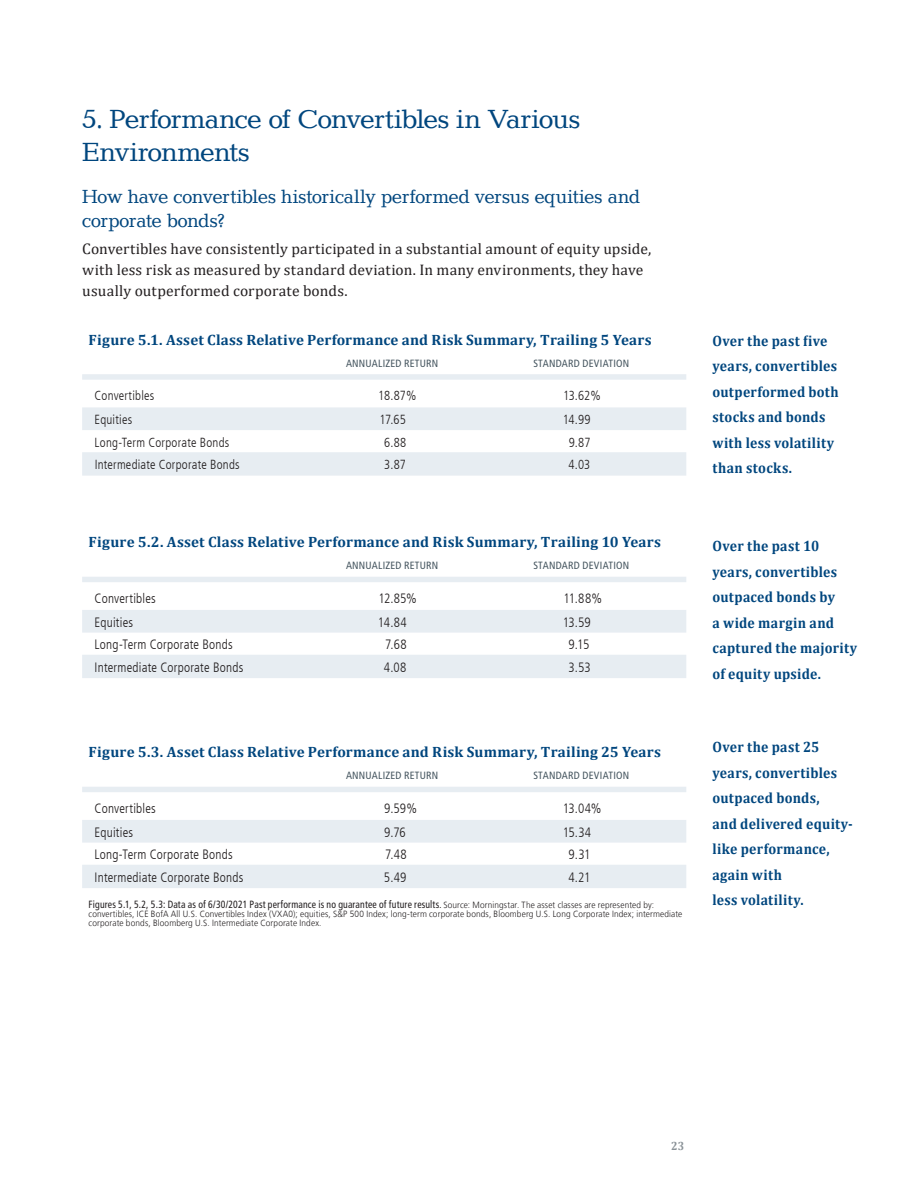
<style>
.page{position:relative;width:918px;height:1188px;background:#fff}
.page>*{position:absolute;margin:0;border:0;box-sizing:border-box;transform-origin:0 0}
.t1{font:27px/33px "Canyon";letter-spacing:-.015em;color:#00467e;scale:1.04 1}
.t2{font:19.5px/24px "Canyon";color:#00467e}
.t3{font:15.3px/21px "Cambria";letter-spacing:.01em;color:#231f20}
.t4{font:700 15px/25.5px "Cambria";letter-spacing:.015em;color:#00467e;scale:.92 1}
.t5{font:700 15px "Cambria";letter-spacing:.015em;color:#00467e}
.t6{font:300 condensed 13.5px "Frutiger LT";letter-spacing:.015em;color:#231f20}
.t7{font:300 condensed 13.2px "Frutiger LT";letter-spacing:.015em;color:#231f20}
.t8{font:700 12px "Cambria";color:#8a9297;scale:.92 1}
.t9{font:condensed 10.5px "Frutiger LT";letter-spacing:.015em;color:#231f20;scale:.92 1}
.t10{font:condensed 10.5px "Frutiger LT";letter-spacing:.025em;color:#45555f}
.t11{font:300 9px/9px "Frutiger LT";letter-spacing:.015em;color:#231f20;scale:.92 1}
.s1{font-size:9px}
.s2{font-weight:300;font-stretch:normal;font-size:9px}
</style>
<div class="page">
<svg style="left:82px;top:374px;width:604px;height:102px"></svg>
<svg style="left:82px;top:577px;width:604px;height:101px"></svg>
<svg style="left:82px;top:787px;width:604px;height:101px"></svg>
<h1 class="t1" style="left:82px;top:103px;width:480px">5. Performance of Convertibles in Various<br>Environments</h1>
<h2 class="t2" style="left:82px;top:184px;width:559px">How have convertibles historically performed versus equities and corporate bonds?</h2>
<p class="t3" style="left:82px;top:238px;width:571px">Convertibles have consistently participated in a substantial amount of equity upside, with less risk as measured by standard deviation. In many environments, they have usually outperformed corporate bonds.</p>
<p class="t5" style="left:89px;top:329px;width:565px">Figure 5.1. Asset Class Relative Performance and Risk Summary, Trailing 5 Years</p>
<p class="t10" style="left:346px;top:357px;width:94px">ANNUALIZED RETURN</p>
<p class="t10" style="left:533px;top:357px;width:97px">STANDARD DEVIATION</p>
<p class="t7" style="left:95px;top:388px;width:61px">Convertibles</p>
<p class="t7" style="left:378px;top:388px;width:40px">18.87%</p>
<p class="t7" style="left:563px;top:388px;width:39px">13.62%</p>
<p class="t7" style="left:95px;top:412px;width:39px">Equities</p>
<p class="t7" style="left:380px;top:412px;width:28px">17.65</p>
<p class="t7" style="left:563px;top:412px;width:29px">14.99</p>
<p class="t7" style="left:95px;top:435px;width:136px">Long-Term Corporate Bonds</p>
<p class="t7" style="left:384px;top:435px;width:24px">6.88</p>
<p class="t7" style="left:569px;top:435px;width:23px">9.87</p>
<p class="t7" style="left:95px;top:457px;width:146px">Intermediate Corporate Bonds</p>
<p class="t7" style="left:384px;top:457px;width:23px">3.87</p>
<p class="t7" style="left:569px;top:457px;width:23px">4.03</p>
<p class="t5" style="left:89px;top:532px;width:574px">Figure 5.2. Asset Class Relative Performance and Risk Summary, Trailing 10 Years</p>
<p class="t10" style="left:346px;top:559px;width:94px">ANNUALIZED RETURN</p>
<p class="t10" style="left:533px;top:559px;width:97px">STANDARD DEVIATION</p>
<p class="t6" style="left:95px;top:591px;width:63px">Convertibles</p>
<p class="t6" style="left:378px;top:591px;width:40px">12.85%</p>
<p class="t6" style="left:564px;top:591px;width:40px">11.88%</p>
<p class="t6" style="left:95px;top:614px;width:40px">Equities</p>
<p class="t6" style="left:378px;top:614px;width:30px">14.84</p>
<p class="t6" style="left:563px;top:614px;width:29px">13.59</p>
<p class="t6" style="left:95px;top:637px;width:140px">Long-Term Corporate Bonds</p>
<p class="t6" style="left:385px;top:637px;width:23px">7.68</p>
<p class="t6" style="left:569px;top:637px;width:22px">9.15</p>
<p class="t6" style="left:95px;top:659px;width:150px">Intermediate Corporate Bonds</p>
<p class="t6" style="left:384px;top:659px;width:24px">4.08</p>
<p class="t6" style="left:569px;top:659px;width:24px">3.53</p>
<p class="t5" style="left:89px;top:742px;width:574px">Figure 5.3. Asset Class Relative Performance and Risk Summary, Trailing 25 Years</p>
<p class="t10" style="left:346px;top:769px;width:94px">ANNUALIZED RETURN</p>
<p class="t10" style="left:533px;top:769px;width:97px">STANDARD DEVIATION</p>
<p class="t6" style="left:95px;top:801px;width:63px">Convertibles</p>
<p class="t6" style="left:384px;top:801px;width:34px">9.59%</p>
<p class="t6" style="left:563px;top:801px;width:40px">13.04%</p>
<p class="t6" style="left:95px;top:824px;width:40px">Equities</p>
<p class="t6" style="left:384px;top:824px;width:23px">9.76</p>
<p class="t6" style="left:563px;top:824px;width:30px">15.34</p>
<p class="t6" style="left:95px;top:847px;width:140px">Long-Term Corporate Bonds</p>
<p class="t6" style="left:385px;top:847px;width:23px">7.48</p>
<p class="t6" style="left:569px;top:847px;width:23px">9.31</p>
<p class="t6" style="left:95px;top:869px;width:150px">Intermediate Corporate Bonds</p>
<p class="t6" style="left:384px;top:869px;width:24px">5.49</p>
<p class="t6" style="left:568px;top:869px;width:24px">4.21</p>
<p class="t9" style="left:89px;top:898px;width:616px">Figures 5.1, 5.2, 5.3: Data as of 6/30/2021 Past performance is no guarantee of future results<span class="s1">.</span> <span class="s2">Source: Morningstar. The asset classes are represented by:</span></p>
<p class="t11" style="left:89px;top:910px;width:647px">convertibles, ICE BofA All U.S. Convertibles Index (VXA0); equities, S&amp;P 500 Index; long-term corporate bonds, Bloomberg U.S. Long Corporate Index; intermediate corporate bonds, Bloomberg U.S. Intermediate Corporate Index.</p>
<p class="t4" style="left:712px;top:327px;width:139px">Over the past five years, convertibles outperformed both stocks and bonds with less volatility than stocks.</p>
<p class="t4" style="left:712px;top:533px;width:159px">Over the past 10 years, convertibles outpaced bonds by<br>a wide margin and captured the majority of equity upside.</p>
<p class="t4" style="left:712px;top:734px;width:154px">Over the past 25 years, convertibles outpaced bonds,<br>and delivered equity&shy;like performance, again with<br>less volatility.</p>
<p class="t8" style="left:671px;top:1138px;width:16px">23</p>
</div>
